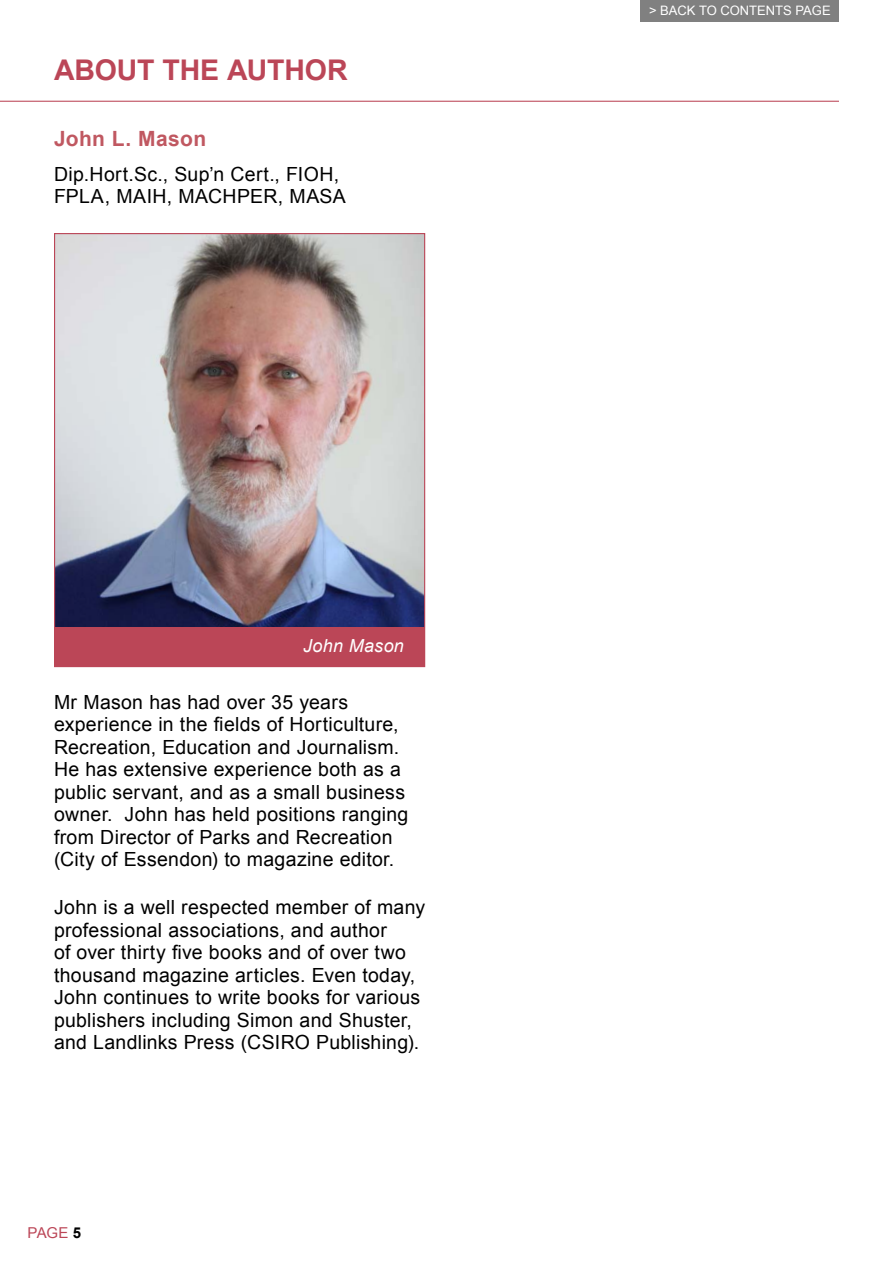
<style>
.page{position:relative;width:893px;height:1263px;background:#fff}
.page>*{position:absolute;margin:0;border:0;box-sizing:border-box;transform-origin:0 0}
.chapter_header{font:700 28.5px "Arial";letter-spacing:-.01em;color:#bb4657}
.sub_sub_header{font:700 21px "Arial";letter-spacing:.02em;color:#c05861}
.body_copy{font:19.5px/22.5px "Arial";letter-spacing:.015em;color:#000}
.t1{font:italic 18px "Arial";letter-spacing:.015em;color:#fff}
.t2{font:15px "Arial";color:#bb4657}
.t3{font:13.05px "Arial";color:#fff}
.s1{font-weight:700;color:#000}
</style>
<div class="page">
<div style="left:641px;top:0;width:198px;height:21px;background:#808080"></div>
<hr style="left:0;top:101px;width:839px;height:1px;background:#bb4657">
<img style="left:54px;top:233px;width:372px;height:435px">
<p class="chapter_header" style="left:54px;top:51px;width:295px">ABOUT THE AUTHOR</p>
<p class="sub_sub_header" style="left:54px;top:124px;width:154px">John L. Mason</p>
<p class="body_copy" style="left:54px;top:163px;width:293px">Dip.Hort.Sc., Sup’n Cert., FIOH,<br>FPLA, MAIH, MACHPER, MASA</p>
<p class="t1" style="left:303px;top:634px;width:102px">John Mason</p>
<p class="body_copy" style="left:54px;top:691px;width:356px">Mr Mason has had over 35 years experience in the fields of Horticulture, Recreation, Education and Journalism.<br>He has extensive experience both as a public servant, and as a small business owner. John has held positions ranging from Director of Parks and Recreation (City of Essendon) to magazine editor.</p>
<p class="body_copy" style="left:54px;top:896px;width:373px">John is a well respected member of many professional associations, and author<br>of over thirty five books and of over two thousand magazine articles. Even today, John continues to write books for various publishers including Simon and Shuster, and Landlinks Press (CSIRO Publishing).</p>
<p class="t2" style="left:28px;top:1223px;width:55px">PAGE <span class="s1">5</span></p>
<p class="t3" style="left:649px;top:2px;width:183px">&gt; BACK TO CONTENTS PAGE</p>
</div>
